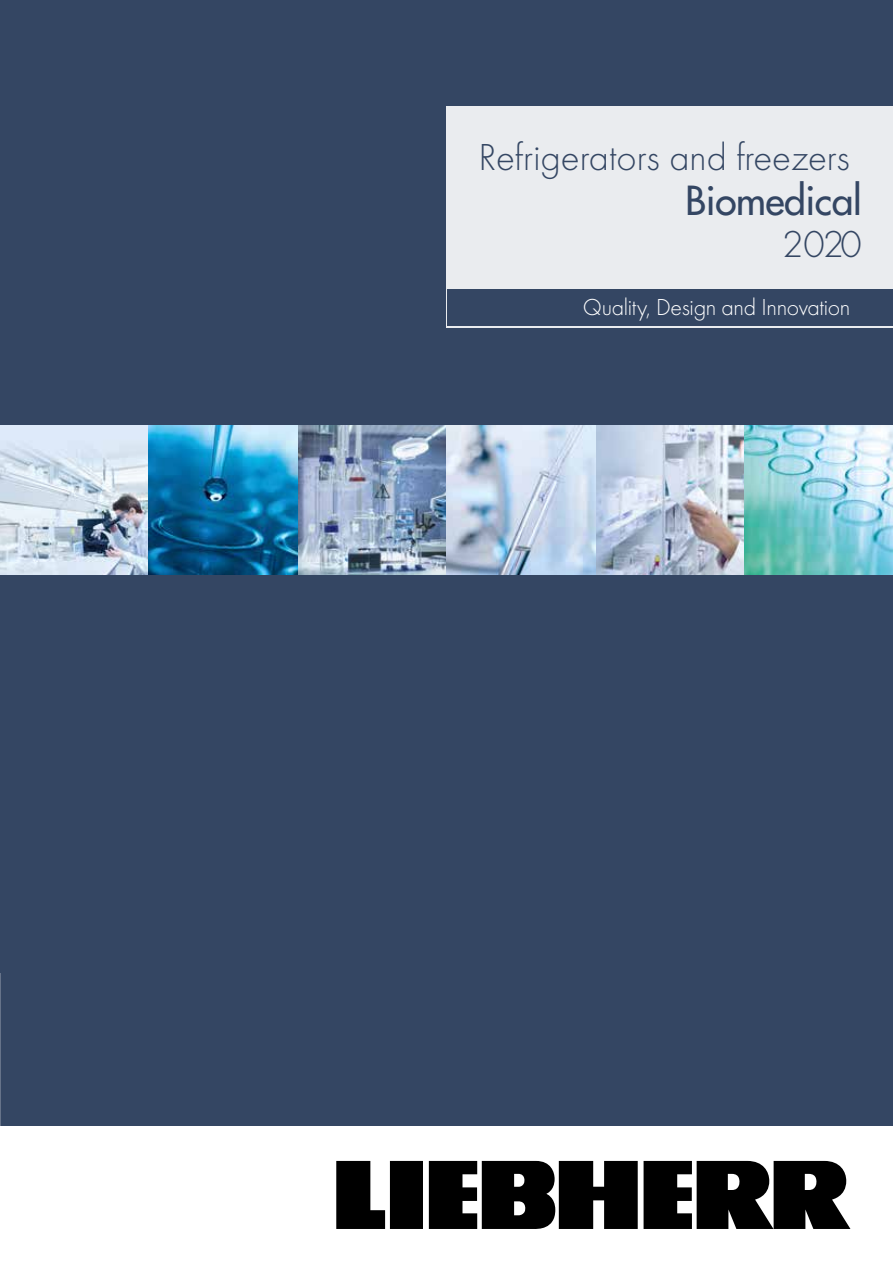
<style>
.page{position:relative;width:893px;height:1263px;background:#fff}
.page>*{position:absolute;margin:0;border:0;box-sizing:border-box;transform-origin:0 0}
.t1{font:300 39px "Futura";color:#344663}
.t2{font:39px "Futura";letter-spacing:-.01em;color:#344663}
.t3{font:300 24px "Futura";letter-spacing:-.015em;color:#fff}
</style>
<div class="page">
<div style="left:0;top:0;width:893px;height:1127px;background:#344663"></div>
<img style="left:298px;top:425px;width:148px;height:149px">
<img style="left:0;top:425px;width:149px;height:149px">
<img style="left:595px;top:425px;width:149px;height:149px">
<img style="left:149px;top:425px;width:149px;height:149px">
<img style="left:446px;top:425px;width:149px;height:149px">
<img style="left:744px;top:425px;width:149px;height:149px">
<svg style="left:336px;top:1161px;width:514px;height:68px"></svg>
<div style="left:446px;top:106px;width:447px;height:221px;background:#eaecef"></div>
<div style="left:448px;top:290px;width:445px;height:36px;background:#344663"></div>
<p class="t1" style="left:479px;top:135px;width:373px">Refrigerators and freezers</p>
<p class="t2" style="left:685px;top:175px;width:178px">Biomedical</p>
<p class="t1" style="left:782px;top:222px;width:81px">2020</p>
<p class="t3" style="left:583px;top:293px;width:269px">Quality, Design and Innovation</p>
</div>
